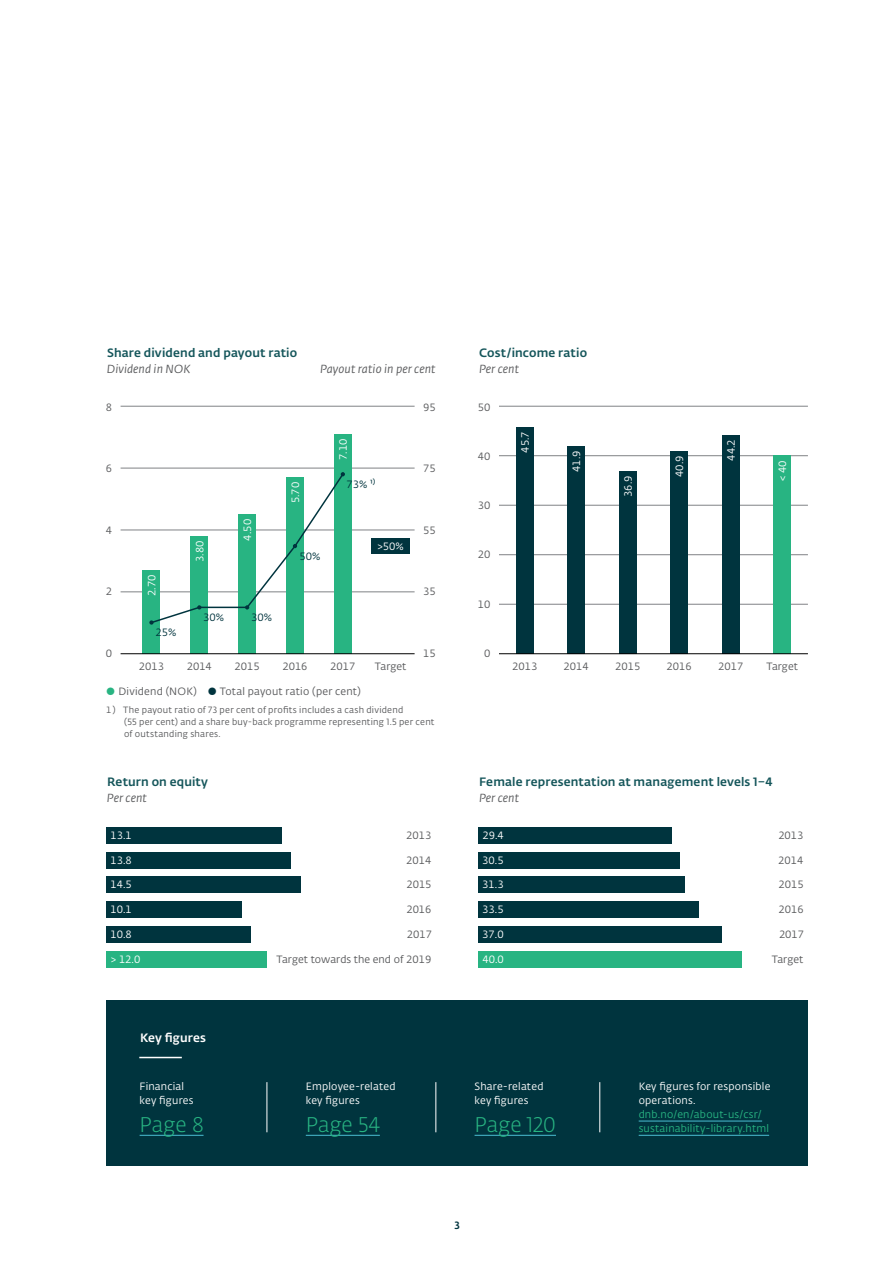
<style>
.page{position:relative;width:893px;height:1263px;background:#fff}
.page>*{position:absolute;margin:0;border:0;box-sizing:border-box;transform-origin:0 0}
.t1{font:300 21px "Fedra Sans Alt Std";letter-spacing:-.01em;color:#28b482}
.t2{font:500 12px "Fedra Sans Alt Std";letter-spacing:.015em;color:#14555a}
.t3{font:500 12px "Fedra Sans Alt Std";letter-spacing:.01em;color:#fff}
.t4{font:italic 11.7px "Fedra Sans Std";letter-spacing:.01em;color:#58595b}
.t5{font:10.5px/14.2px "Fedra Sans Alt Std";letter-spacing:.02em;color:#fff}
.t6{font:10.5px "Fedra Sans Alt Std";color:#58595b}
.t7{font:10.5px/14.2px "Fedra Sans Alt Std";letter-spacing:.02em;color:#28b482}
.t8{font:10.5px "Fedra Sans Alt Std";letter-spacing:.02em;color:#58595b}
.t9{font:10.5px "Fedra Sans Alt Std";color:#00343e}
.t10{font:500 10.5px "Fedra Sans Alt Std";color:#00343e}
.t11{font:9px/12px "Fedra Sans Alt Std";letter-spacing:.025em;color:#58595b}
.s1{color:#28b482}
.s2{color:#00343e}
</style>
<div class="page">
<hr style="left:499px;top:406px;width:309px;height:1px;background:#808285">
<hr style="left:499px;top:455px;width:309px;height:1px;background:#808285">
<hr style="left:499px;top:505px;width:309px;height:1px;background:#808285">
<hr style="left:499px;top:554px;width:309px;height:1px;background:#808285">
<hr style="left:499px;top:604px;width:309px;height:1px;background:#808285">
<div style="left:774px;top:456px;width:17px;height:198px;background:#28b482"></div>
<div style="left:722px;top:435px;width:17px;height:219px;background:#00343e"></div>
<div style="left:671px;top:451px;width:17px;height:203px;background:#00343e"></div>
<div style="left:619px;top:471px;width:17px;height:183px;background:#00343e"></div>
<div style="left:568px;top:446px;width:17px;height:208px;background:#00343e"></div>
<div style="left:516px;top:427px;width:17px;height:227px;background:#00343e"></div>
<hr style="left:499px;top:653px;width:309px;height:1px;background:#000">
<div style="left:106px;top:1000px;width:702px;height:165px;background:#00343e"></div>
<hr style="left:139px;top:1057px;width:43px;height:1px;background:#fff">
<hr style="left:140px;top:1135px;width:64px;height:1px;background:#4bbed2">
<hr style="left:306px;top:1135px;width:74px;height:1px;background:#4bbed2">
<hr style="left:475px;top:1135px;width:81px;height:1px;background:#4bbed2">
<hr style="left:639px;top:1121px;width:123px;height:1px;background:#4bbed2">
<hr style="left:639px;top:1135px;width:130px;height:1px;background:#4bbed2">
<hr style="left:121px;top:406px;width:294px;height:1px;background:#808285">
<hr style="left:121px;top:468px;width:294px;height:1px;background:#808285">
<hr style="left:121px;top:530px;width:294px;height:1px;background:#808285">
<hr style="left:121px;top:592px;width:294px;height:1px;background:#808285">
<div style="left:143px;top:570px;width:17px;height:84px;background:#28b482"></div>
<div style="left:191px;top:536px;width:17px;height:118px;background:#28b482"></div>
<div style="left:239px;top:514px;width:17px;height:140px;background:#28b482"></div>
<div style="left:286px;top:477px;width:17px;height:177px;background:#28b482"></div>
<div style="left:334px;top:434px;width:17px;height:220px;background:#28b482"></div>
<hr style="left:121px;top:653px;width:294px;height:1px;background:#000">
<div style="left:372px;top:538px;width:38px;height:16px;background:#00343e"></div>
<svg style="left:149px;top:472px;width:196px;height:153px"></svg>
<div style="left:478px;top:827px;width:194px;height:16px;background:#00343e"></div>
<div style="left:478px;top:852px;width:201px;height:16px;background:#00343e"></div>
<div style="left:478px;top:876px;width:207px;height:17px;background:#00343e"></div>
<div style="left:478px;top:901px;width:221px;height:17px;background:#00343e"></div>
<div style="left:478px;top:926px;width:244px;height:16px;background:#00343e"></div>
<div style="left:478px;top:951px;width:264px;height:16px;background:#28b482"></div>
<hr style="left:267px;top:1082px;width:1px;height:50px;background:#fff">
<hr style="left:436px;top:1082px;width:1px;height:50px;background:#fff">
<hr style="left:599px;top:1082px;width:1px;height:50px;background:#fff">
<div style="left:106px;top:827px;width:176px;height:16px;background:#00343e"></div>
<div style="left:106px;top:852px;width:185px;height:16px;background:#00343e"></div>
<div style="left:106px;top:876px;width:195px;height:17px;background:#00343e"></div>
<div style="left:106px;top:901px;width:136px;height:17px;background:#00343e"></div>
<div style="left:106px;top:926px;width:145px;height:16px;background:#00343e"></div>
<div style="left:106px;top:951px;width:161px;height:16px;background:#28b482"></div>
<p class="t2" style="left:107px;top:345px;width:192px">Share dividend and payout ratio</p>
<p class="t4" style="left:107px;top:362px;width:85px">Dividend in NOK</p>
<p class="t4" style="left:320px;top:362px;width:117px">Payout ratio in per cent</p>
<p class="t6" style="left:106px;top:400px;width:8px">8</p>
<p class="t6" style="left:423px;top:400px;width:14px">95</p>
<p class="t5" style="left:336px;top:460px;width:23px;rotate:-90deg">7.10</p>
<p class="t6" style="left:106px;top:462px;width:8px">6</p>
<p class="t6" style="left:423px;top:462px;width:14px">75</p>
<p class="t5" style="left:288px;top:503px;width:23px;rotate:-90deg">5.70</p>
<p class="t9" style="left:346px;top:478px;width:30px">73% ¹⁾</p>
<p class="t6" style="left:106px;top:524px;width:8px">4</p>
<p class="t5" style="left:193px;top:562px;width:23px;rotate:-90deg">3.80</p>
<p class="t5" style="left:241px;top:540px;width:23px;rotate:-90deg">4.50</p>
<p class="t9" style="left:299px;top:550px;width:22px">50%</p>
<p class="t5" style="left:377px;top:539px;width:28px">&gt;50%</p>
<p class="t6" style="left:423px;top:524px;width:14px">55</p>
<p class="t6" style="left:106px;top:585px;width:8px">2</p>
<p class="t5" style="left:145px;top:596px;width:23px;rotate:-90deg">2.70</p>
<p class="t6" style="left:423px;top:585px;width:14px">35</p>
<p class="t9" style="left:203px;top:611px;width:22px">30%</p>
<p class="t9" style="left:251px;top:611px;width:22px">30%</p>
<p class="t9" style="left:156px;top:626px;width:22px">25%</p>
<p class="t6" style="left:106px;top:647px;width:8px">0</p>
<p class="t6" style="left:423px;top:647px;width:14px">15</p>
<p class="t6" style="left:139px;top:660px;width:27px">2013</p>
<p class="t6" style="left:187px;top:660px;width:27px">2014</p>
<p class="t6" style="left:235px;top:660px;width:27px">2015</p>
<p class="t6" style="left:282px;top:660px;width:27px">2016</p>
<p class="t6" style="left:330px;top:660px;width:27px">2017</p>
<p class="t6" style="left:375px;top:660px;width:33px">Target</p>
<p class="t8" style="left:106px;top:685px;width:256px"><span class="s1">⦁</span> Dividend (NOK) <span class="s2">⦁</span> Total payout ratio (per cent)</p>
<p class="t11" style="left:124px;top:704px;width:312px;text-indent:-18px">1) The payout ratio of 73 per cent of profits includes a cash dividend<br>(55 per cent) and a share buy-back programme representing 1.5 per cent of outstanding shares.</p>
<p class="t2" style="left:107px;top:774px;width:103px">Return on equity</p>
<p class="t4" style="left:107px;top:791px;width:42px">Per cent</p>
<p class="t5" style="left:110px;top:828px;width:23px">13.1</p>
<p class="t5" style="left:110px;top:853px;width:23px">13.8</p>
<p class="t5" style="left:110px;top:878px;width:23px">14.5</p>
<p class="t5" style="left:110px;top:902px;width:23px">10.1</p>
<p class="t5" style="left:110px;top:927px;width:23px">10.8</p>
<p class="t5" style="left:111px;top:952px;width:31px">&gt; 12.0</p>
<p class="t3" style="left:140px;top:1030px;width:67px">Key figures</p>
<p class="t5" style="left:140px;top:1079px;width:56px">Financial key figures</p>
<h1 class="t1" style="left:140px;top:1112px;width:65px">Page 8</h1>
<p class="t6" style="left:406px;top:829px;width:27px">2013</p>
<p class="t6" style="left:406px;top:854px;width:27px">2014</p>
<p class="t6" style="left:406px;top:878px;width:27px">2015</p>
<p class="t6" style="left:406px;top:903px;width:27px">2016</p>
<p class="t6" style="left:407px;top:928px;width:27px">2017</p>
<p class="t6" style="left:277px;top:953px;width:156px">Target towards the end of 2019</p>
<p class="t5" style="left:306px;top:1079px;width:91px">Employee-related key figures</p>
<h1 class="t1" style="left:306px;top:1112px;width:76px">Page 54</h1>
<p class="t2" style="left:479px;top:345px;width:110px">Cost/income ratio</p>
<p class="t4" style="left:479px;top:362px;width:42px">Per cent</p>
<p class="t6" style="left:478px;top:400px;width:14px">50</p>
<p class="t6" style="left:478px;top:450px;width:14px">40</p>
<p class="t6" style="left:478px;top:499px;width:14px">30</p>
<p class="t6" style="left:478px;top:548px;width:14px">20</p>
<p class="t6" style="left:478px;top:597px;width:14px">10</p>
<p class="t6" style="left:484px;top:647px;width:8px">0</p>
<p class="t5" style="left:518px;top:453px;width:23px;rotate:-90deg">45.7</p>
<p class="t5" style="left:570px;top:472px;width:23px;rotate:-90deg">41.9</p>
<p class="t5" style="left:621px;top:497px;width:23px;rotate:-90deg">36.9</p>
<p class="t5" style="left:673px;top:477px;width:23px;rotate:-90deg">40.9</p>
<p class="t5" style="left:724px;top:461px;width:23px;rotate:-90deg">44.2</p>
<p class="t5" style="left:776px;top:481px;width:22px;rotate:-90deg">&lt; 40</p>
<p class="t6" style="left:512px;top:660px;width:27px">2013</p>
<p class="t6" style="left:564px;top:660px;width:27px">2014</p>
<p class="t6" style="left:615px;top:660px;width:27px">2015</p>
<p class="t6" style="left:667px;top:660px;width:27px">2016</p>
<p class="t6" style="left:718px;top:660px;width:27px">2017</p>
<p class="t6" style="left:766px;top:660px;width:33px">Target</p>
<p class="t2" style="left:479px;top:774px;width:295px">Female representation at management levels 1–4</p>
<p class="t4" style="left:479px;top:791px;width:42px">Per cent</p>
<p class="t6" style="left:778px;top:829px;width:27px">2013</p>
<p class="t6" style="left:778px;top:854px;width:27px">2014</p>
<p class="t6" style="left:778px;top:878px;width:27px">2015</p>
<p class="t6" style="left:778px;top:903px;width:27px">2016</p>
<p class="t6" style="left:779px;top:928px;width:27px">2017</p>
<p class="t5" style="left:482px;top:828px;width:23px">29.4</p>
<p class="t5" style="left:482px;top:853px;width:23px">30.5</p>
<p class="t5" style="left:482px;top:878px;width:23px">31.3</p>
<p class="t5" style="left:482px;top:902px;width:23px">33.5</p>
<p class="t5" style="left:482px;top:927px;width:23px">37.0</p>
<p class="t5" style="left:482px;top:952px;width:23px">40.0</p>
<p class="t6" style="left:772px;top:953px;width:33px">Target</p>
<p class="t5" style="left:475px;top:1079px;width:70px">Share-related key figures</p>
<h1 class="t1" style="left:475px;top:1112px;width:83px">Page 120</h1>
<p class="t5" style="left:639px;top:1079px;width:133px">Key figures for responsible operations.</p>
<p class="t7" style="left:639px;top:1107px;width:132px">dnb.no/en/about-us/csr/ sustainability-library.html</p>
<p class="t10" style="left:454px;top:1219px;width:7px">3</p>
</div>
